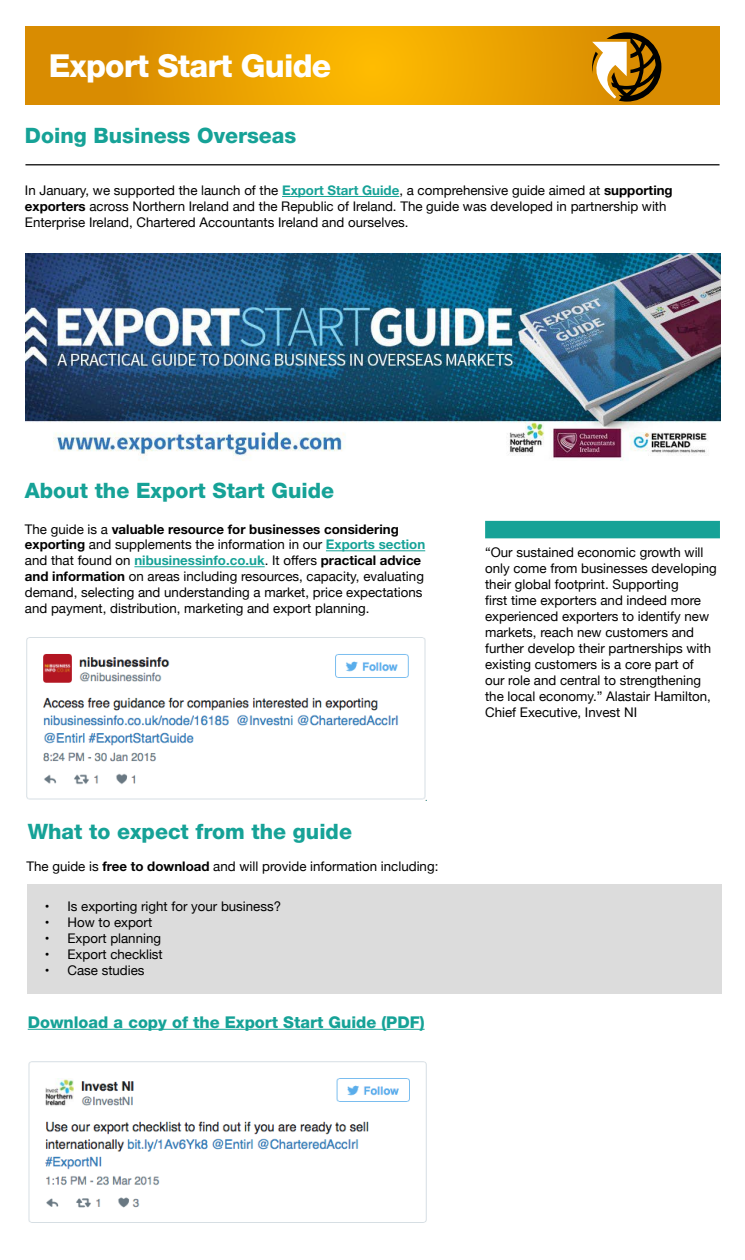
<style>
.page{position:relative;width:745px;height:1260px;background:#fff}
.page>*{position:absolute;margin:0;border:0;box-sizing:border-box;transform-origin:0 0}
.t1{font:800 31.75px "Helvetica Neue";letter-spacing:-.025em;color:#fff}
.t2{font:800 21.25px "Helvetica Neue";color:#16a297}
.t3{font:800 16.25px "Helvetica Neue";color:#16a297}
.t4{font:13.25px/16px "Helvetica Neue";color:#000}
.s1{font-weight:700;color:#16a297}
.s2{font-weight:700}
</style>
<div class="page">
<svg style="left:25px;top:26px;width:694px;height:79px;background:#e79e01"></svg>
<svg style="left:588px;top:32px;width:73px;height:70px"></svg>
<hr style="left:25px;top:164px;width:694px;height:1px;background:#000">
<hr style="left:282px;top:196px;width:117px;height:1px;background:#16a297">
<img style="left:25px;top:253px;width:694px;height:208px">
<hr style="left:326px;top:550px;width:99px;height:1px;background:#16a297">
<hr style="left:134px;top:566px;width:130px;height:1px;background:#16a297">
<div style="left:28px;top:884px;width:693px;height:109px;background:#dcdcdc"></div>
<div style="left:485px;top:521px;width:234px;height:17px;background:#16a297"></div>
<img style="left:26px;top:637px;width:399px;height:163px">
<img style="left:28px;top:1061px;width:399px;height:162px">
<hr style="left:28px;top:1029px;width:396px;height:1px;background:#16a297">
<h1 class="t1" style="left:49px;top:47px;width:284px">Export Start Guide</h1>
<h2 class="t2" style="left:25px;top:123px;width:273px">Doing Business Overseas</h2>
<p class="t4" style="left:25px;top:183px;width:649px">In January, we supported the launch of the <span class="s1">Export Start Guide</span>, a comprehensive guide aimed at <span class="s2">supporting exporters</span> across Northern Ireland and the Republic of Ireland. The guide was developed in partnership with<br>Enterprise Ireland, Chartered Accountants Ireland and ourselves.</p>
<h2 class="t2" style="left:25px;top:477px;width:310px">About the Export Start Guide</h2>
<p class="t4" style="left:25px;top:522px;width:401px">The guide is a <span class="s2">valuable resource for businesses considering exporting</span> and supplements the information in our <span class="s1">Exports section </span>and that found on <span class="s1">nibusinessinfo.co.uk</span>. It offers <span class="s2">practical advice and information</span> on areas including resources, capacity, evaluating demand, selecting and understanding a market, price expectations and payment, distribution, marketing and export planning.</p>
<h2 class="t2" style="left:28px;top:819px;width:325px">What to expect from the guide</h2>
<p class="t4" style="left:26px;top:859px;width:413px">The guide is <span class="s2">free to download</span> and will provide information including:</p>
<p class="t4" style="left:45px;top:899px;width:237px">• Is exporting right for your business?</p>
<p class="t4" style="left:45px;top:915px;width:109px">• How to export</p>
<p class="t4" style="left:45px;top:931px;width:118px">• Export planning</p>
<p class="t4" style="left:45px;top:947px;width:119px">• Export checklist</p>
<p class="t4" style="left:45px;top:963px;width:101px">• Case studies</p>
<p class="t3" style="left:28px;top:1012px;width:398px">Download a copy of the Export Start Guide (PDF)</p>
<p class="t4" style="left:485px;top:545px;width:233px">“Our sustained economic growth will only come from businesses developing their global footprint. Supporting<br>first time exporters and indeed more experienced exporters to identify new markets, reach new customers and further develop their partnerships with existing customers is a core part of<br>our role and central to strengthening the local economy.” Alastair Hamilton, Chief Executive, Invest NI</p>
</div>
